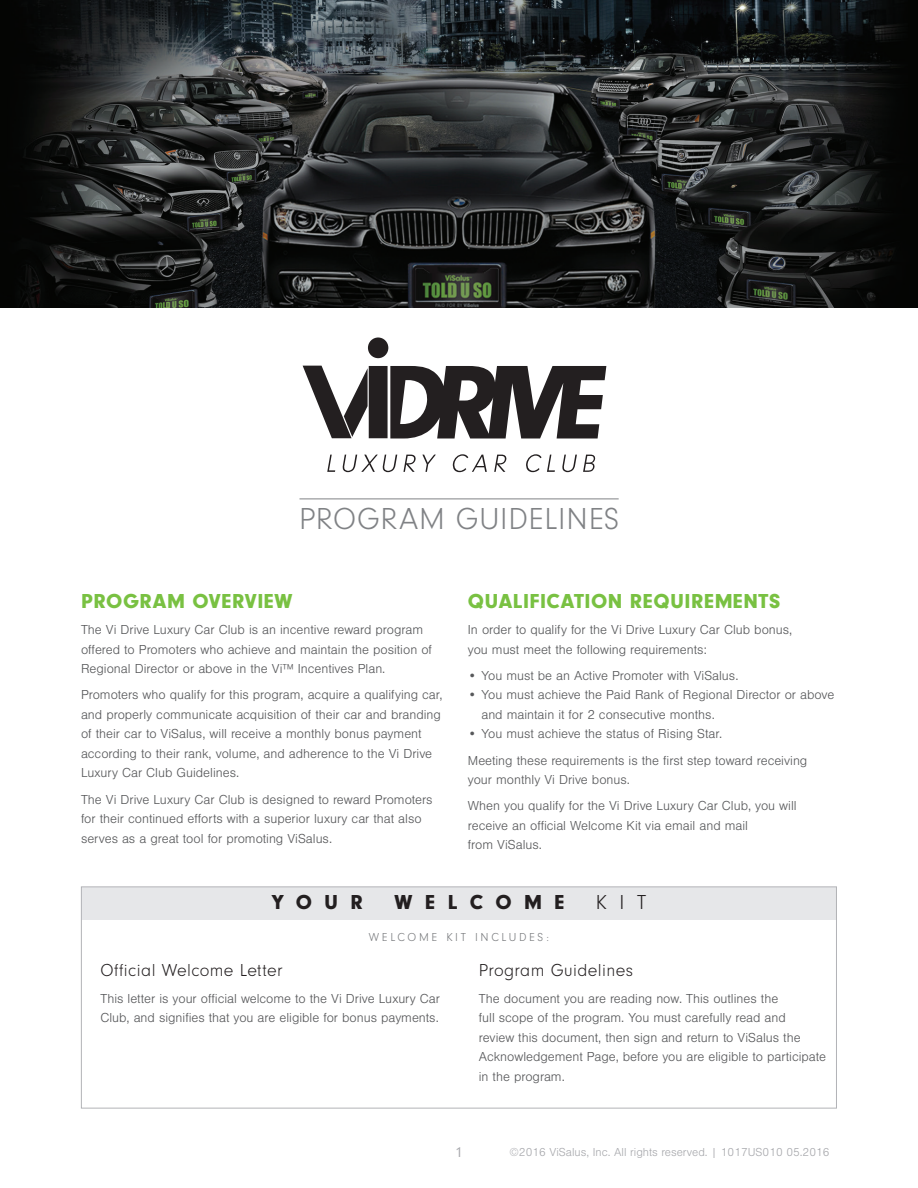
<style>
.page{position:relative;width:918px;height:1188px;background:#fff}
.page>*{position:absolute;margin:0;border:0;box-sizing:border-box;transform-origin:0 0}
.t1{font:300 31.5px "Neuzeit Gro";letter-spacing:.025em;color:#808285}
.t2{font:900 21px "Neuzeit Gro";letter-spacing:.025em;color:#79c142}
.t3{font:900 21px "Neuzeit Gro";letter-spacing:.6em;color:#231f20}
.t4{font:300 21px "Neuzeit Gro";color:#231f20}
.t5{font:300 18px "Neuzeit Gro";letter-spacing:.025em;color:#231f20}
.t6{font:15px "Neuzeit Gro";color:#a8a9ad}
.t7{font:300 13.5px/19.5px "Nimbus San";color:#57585a}
.t8{font:300 12px "Nimbus San";color:#a8a9ad}
.t9{font:300 12px "Neuzeit Gro";letter-spacing:.225em;color:#76787b}
</style>
<div class="page">
<img style="left:0;top:0;width:918px;height:307px">
<div style="left:81px;top:887px;width:756px;height:33px;background:#e6e7e9"></div>
<div style="left:81px;top:886px;width:756px;height:222px;border:1px solid #b2b3b7"></div>
<hr style="left:299px;top:499px;width:320px;height:1px;background:#808285">
<svg style="left:303px;top:337px;width:303px;height:101px"></svg>
<svg style="left:327px;top:455px;width:8px;height:17px"></svg>
<svg style="left:342px;top:455px;width:55px;height:17px"></svg>
<svg style="left:403px;top:455px;width:13px;height:17px"></svg>
<svg style="left:422px;top:455px;width:14px;height:17px"></svg>
<svg style="left:453px;top:454px;width:34px;height:18px"></svg>
<svg style="left:494px;top:455px;width:13px;height:17px"></svg>
<svg style="left:526px;top:454px;width:29px;height:18px"></svg>
<svg style="left:562px;top:455px;width:15px;height:17px"></svg>
<svg style="left:583px;top:455px;width:13px;height:17px"></svg>
<h1 class="t1" style="left:299px;top:502px;width:321px">PROGRAM GUIDELINES</h1>
<h2 class="t2" style="left:81px;top:589px;width:213px">PROGRAM OVERVIEW</h2>
<p class="t7" style="left:81px;top:620px;width:352px">The Vi Drive Luxury Car Club is an incentive reward program offered to Promoters who achieve and maintain the position of<br>Regional Director or above in the Vi™ Incentives Plan.</p>
<p class="t7" style="left:81px;top:686px;width:363px">Promoters who qualify for this program, acquire a qualifying car, and properly communicate acquisition of their car and branding of their car to ViSalus, will receive a monthly bonus payment according to their rank, volume, and adherence to the Vi Drive Luxury Car Club Guidelines.</p>
<p class="t7" style="left:81px;top:790px;width:353px">The Vi Drive Luxury Car Club is designed to reward Promoters for their continued efforts with a superior luxury car that also serves as a great tool for promoting ViSalus.</p>
<h2 class="t2" style="left:468px;top:589px;width:314px">QUALIFICATION REQUIREMENTS</h2>
<p class="t7" style="left:468px;top:620px;width:326px">In order to qualify for the Vi Drive Luxury Car Club bonus, you must meet the following requirements:</p>
<p class="t7" style="left:468px;top:666px;width:272px">• You must be an Active Promoter with ViSalus.</p>
<p class="t7" style="left:481px;top:686px;width:354px;text-indent:-14px">• You must achieve the Paid Rank of Regional Director or above and maintain it for 2 consecutive months.</p>
<p class="t7" style="left:468px;top:721px;width:341px;line-height:26.2px">• You must achieve the status of Rising Star.<br>Meeting these requirements is the first step toward receiving</p>
<p class="t7" style="left:468px;top:767px;width:330px;line-height:26.2px">your monthly Vi Drive bonus.<br>When you qualify for the Vi Drive Luxury Car Club, you will</p>
<p class="t7" style="left:468px;top:816px;width:282px">receive an official Welcome Kit via email and mail from ViSalus.</p>
<h2 class="t3" style="left:272px;top:890px;width:93px">YOUR</h2>
<h2 class="t3" style="left:395px;top:890px;width:171px">WELCOME</h2>
<h2 class="t4" style="left:596px;top:891px;width:52px">KIT</h2>
<p class="t9" style="left:369px;top:930px;width:182px">WELCOME KIT INCLUDES:</p>
<h3 class="t5" style="left:100px;top:961px;width:184px">Official Welcome Letter</h3>
<p class="t7" style="left:100px;top:989px;width:341px">This letter is your official welcome to the Vi Drive Luxury Car<br>Club, and signifies that you are eligible for bonus payments.</p>
<h3 class="t5" style="left:479px;top:961px;width:156px">Program Guidelines</h3>
<p class="t7" style="left:479px;top:989px;width:349px">The document you are reading now. This outlines the<br>full scope of the program. You must carefully read and<br>review this document, then sign and return to ViSalus the Acknowledgement Page, before you are eligible to participate in the program.</p>
<p class="t6" style="left:455px;top:1144px;width:9px">1</p>
<p class="t8" style="left:510px;top:1145px;width:321px">©2016 ViSalus, Inc. All rights reserved. | 1017US010 05.2016</p>
</div>
